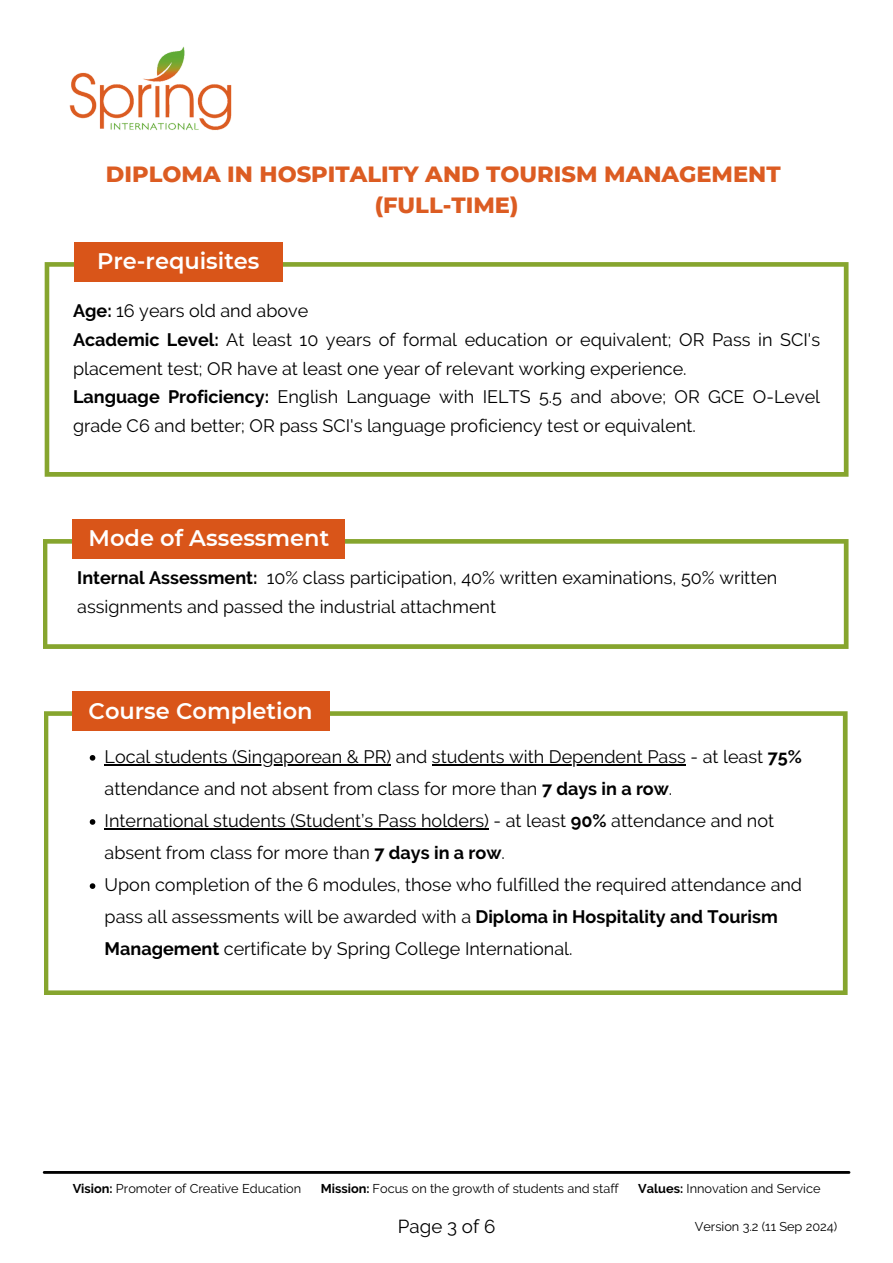
<style>
.page{position:relative;width:893px;height:1263px;background:#fff}
.page>*{position:absolute;margin:0;border:0;box-sizing:border-box;transform-origin:0 0}
.t1{font:800 22.5px/31.5px "Montserrat";color:#dc5c22;text-align:center}
.t2{font:600 22.5px "Montserrat";color:#fff}
.t3{font:18.75px "Raleway";color:#000}
.t4{font:18px/28.7px "Raleway";color:#000}
.t5{font:12.75px "Raleway";color:#000}
.s1{font-weight:700}
</style>
<div class="page">
<img style="left:69px;top:46px;width:163px;height:85px">
<hr style="left:44px;top:1171px;width:805px;height:3px;background:#000">
<svg style="left:45px;top:262px;width:803px;height:215px"></svg>
<div style="left:74px;top:243px;width:208px;height:39px;background:#d95519"></div>
<svg style="left:44px;top:711px;width:803px;height:284px"></svg>
<div style="left:72px;top:692px;width:257px;height:39px;background:#d95519"></div>
<svg style="left:43px;top:539px;width:805px;height:110px"></svg>
<div style="left:72px;top:519px;width:273px;height:40px;background:#d95519"></div>
<svg style="left:90px;top:755px;width:5px;height:6px"></svg>
<hr style="left:105px;top:764px;width:286px;height:2px;background:#000">
<hr style="left:432px;top:764px;width:254px;height:2px;background:#000">
<svg style="left:90px;top:819px;width:5px;height:6px"></svg>
<hr style="left:105px;top:828px;width:384px;height:2px;background:#000">
<svg style="left:90px;top:883px;width:5px;height:6px"></svg>
<h3 class="t1" style="left:106px;top:158px;width:676px">DIPLOMA IN HOSPITALITY AND TOURISM MANAGEMENT (FULL-TIME)</h3>
<p class="t2" style="left:97px;top:248px;width:164px">Pre-requisites</p>
<h3 class="t4" style="left:73px;top:296px;width:748px"><span class="s1">Age:</span> 16 years old and above<br><span class="s1">Academic Level:</span> At least 10 years of formal education or equivalent; OR Pass in SCI's placement test; OR have at least one year of relevant working experience.</h3>
<p class="t4" style="left:73px;top:382px;width:748px"><span class="s1">Language Proficiency:</span> English Language with IELTS 5.5 and above; OR GCE O-Level grade C6 and better; OR pass SCI's language proficiency test or equivalent.</p>
<h3 class="t2" style="left:89px;top:525px;width:242px">Mode of Assessment</h3>
<h2 class="t4" style="left:77px;top:564px;width:702px"><span class="s1">Internal Assessment:</span> 10% class participation, 40% written examinations, 50% written assignments and passed the industrial attachment</h2>
<h2 class="t2" style="left:89px;top:697px;width:225px">Course Completion</h2>
<p class="t4" style="left:105px;top:742px;width:699px">Local students (Singaporean &amp; PR) and students with Dependent Pass - at least <span class="s1">75%</span></p>
<p class="t4" style="left:105px;top:772px;width:671px;line-height:32.1px">attendance and not absent from class for more than <span class="s1">7 days in a row</span>.<br>International students (Student’s Pass holders) - at least <span class="s1">90%</span> attendance and not</p>
<p class="t4" style="left:105px;top:837px;width:699px;line-height:32.1px">absent from class for more than <span class="s1">7 days in a row</span>.<br>Upon completion of the 6 modules, those who fulfilled the required attendance and pass all assessments will be awarded with a <span class="s1">Diploma in Hospitality and Tourism</span></p>
<p class="t4" style="left:105px;top:934px;width:469px"><span class="s1">Management</span> certificate by Spring College International.</p>
<h2 class="t5" style="left:73px;top:1181px;width:230px"><span class="s1">Vision:</span> Promoter of Creative Education</h2>
<h2 class="t5" style="left:321px;top:1181px;width:299px"><span class="s1">Mission:</span> Focus on the growth of students and staff</h2>
<h2 class="t5" style="left:638px;top:1181px;width:184px"><span class="s1">Values:</span> Innovation and Service</h2>
<h1 class="t3" style="left:398px;top:1215px;width:99px">Page 3 of 6</h1>
<p class="t5" style="left:695px;top:1218px;width:144px">Version 3.2 (11 Sep 2024)</p>
</div>
